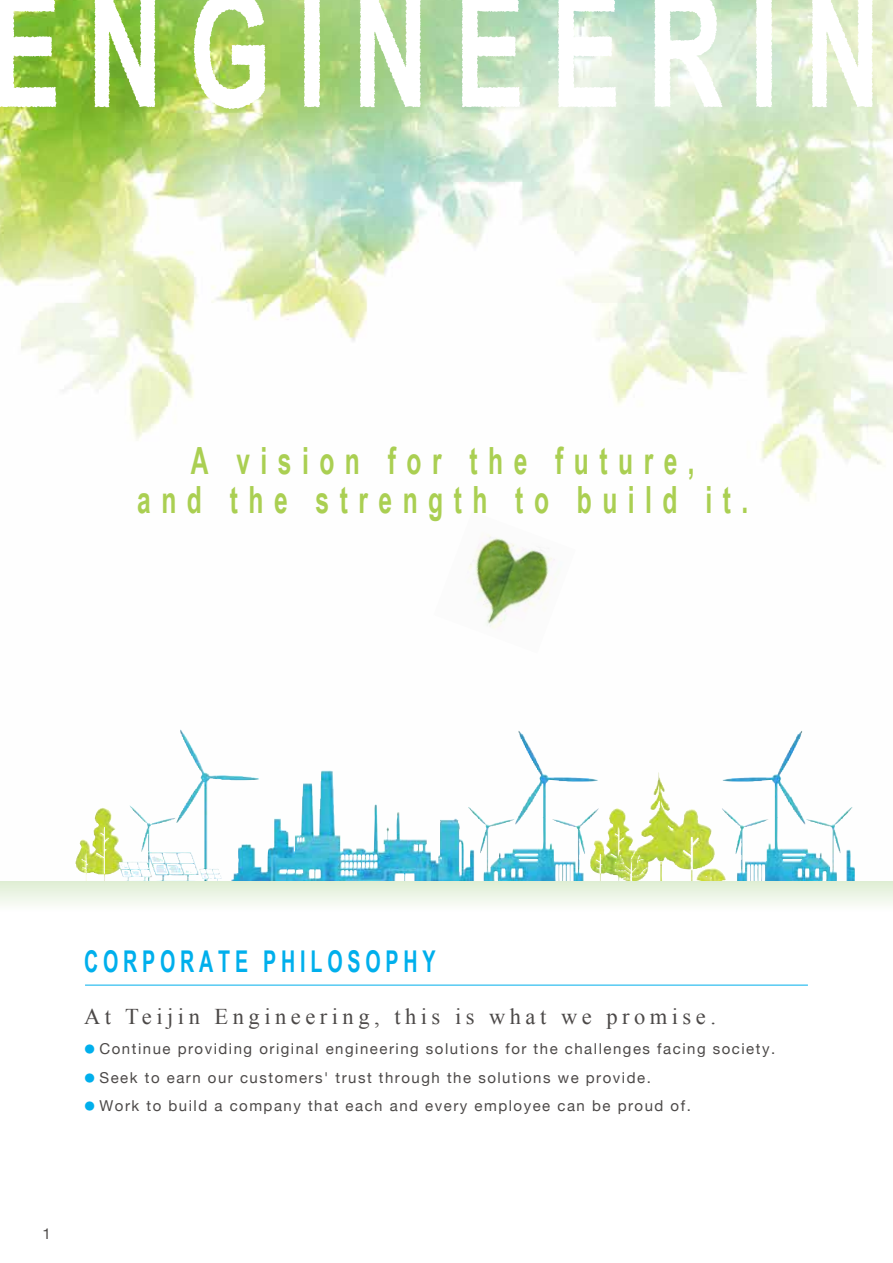
<style>
.page{position:relative;width:893px;height:1263px;background:#fff}
.page>*{position:absolute;margin:0;border:0;box-sizing:border-box;transform-origin:0 0}
.t1{font:700 37.5px/39px "Arial Narrow";letter-spacing:.35em;color:#aacf52;text-align:center;scale:.8 1}
.t2{font:700 30px "Arial Narrow";letter-spacing:.2em;color:#00afec;scale:.8 1}
.t3{font:22.5px "Times New Roman";letter-spacing:.2em;color:#4c4948}
.t4{font:15px "Helvetica Neue";letter-spacing:.1em;color:#4c4948}
.s1{font-family:"Hira Kaku Pro W3";font-size:10.5px;color:#00afec}
</style>
<div class="page">
<img style="left:0;top:0;width:893px;height:881px">
<img style="left:722px;top:732px;width:78px;height:140px">
<img style="left:176px;top:731px;width:83px;height:140px">
<svg style="left:0;top:881px;width:893px;height:104px"></svg>
<img style="left:433px;top:511px;width:143px;height:142px">
<hr style="left:85px;top:985px;width:723px;height:1px;background:#00afec">
<svg style="left:0;top:0;width:56px;height:107px"></svg>
<svg style="left:94px;top:0;width:61px;height:107px"></svg>
<svg style="left:194px;top:0;width:71px;height:109px"></svg>
<svg style="left:304px;top:0;width:16px;height:107px"></svg>
<svg style="left:360px;top:0;width:61px;height:107px"></svg>
<svg style="left:462px;top:0;width:58px;height:107px"></svg>
<svg style="left:558px;top:0;width:58px;height:107px"></svg>
<svg style="left:654px;top:0;width:68px;height:107px"></svg>
<svg style="left:756px;top:0;width:16px;height:107px"></svg>
<svg style="left:812px;top:0;width:61px;height:107px"></svg>
<hr style="left:0;top:0;width:54px;height:1px;background:#fff">
<h1 class="t1" style="left:137px;top:440px;width:765px">A vision for the future,<br>and the strength to build it.</h1>
<h2 class="t2" style="left:84px;top:939px;width:441px">CORPORATE PHILOSOPHY</h2>
<h3 class="t3" style="left:84px;top:1001px;width:633px">At Teijin Engineering, this is what we promise.</h3>
<p class="t4" style="left:84px;top:1038px;width:692px"><span class="s1">●</span> Continue providing original engineering solutions for the challenges facing society.</p>
<p class="t4" style="left:84px;top:1067px;width:568px"><span class="s1">●</span> Seek to earn our customers' trust through the solutions we provide.</p>
<p class="t4" style="left:84px;top:1095px;width:608px"><span class="s1">●</span> Work to build a company that each and every employee can be proud of.</p>
<p class="t4" style="left:43px;top:1222px;width:10px">1</p>
</div>
